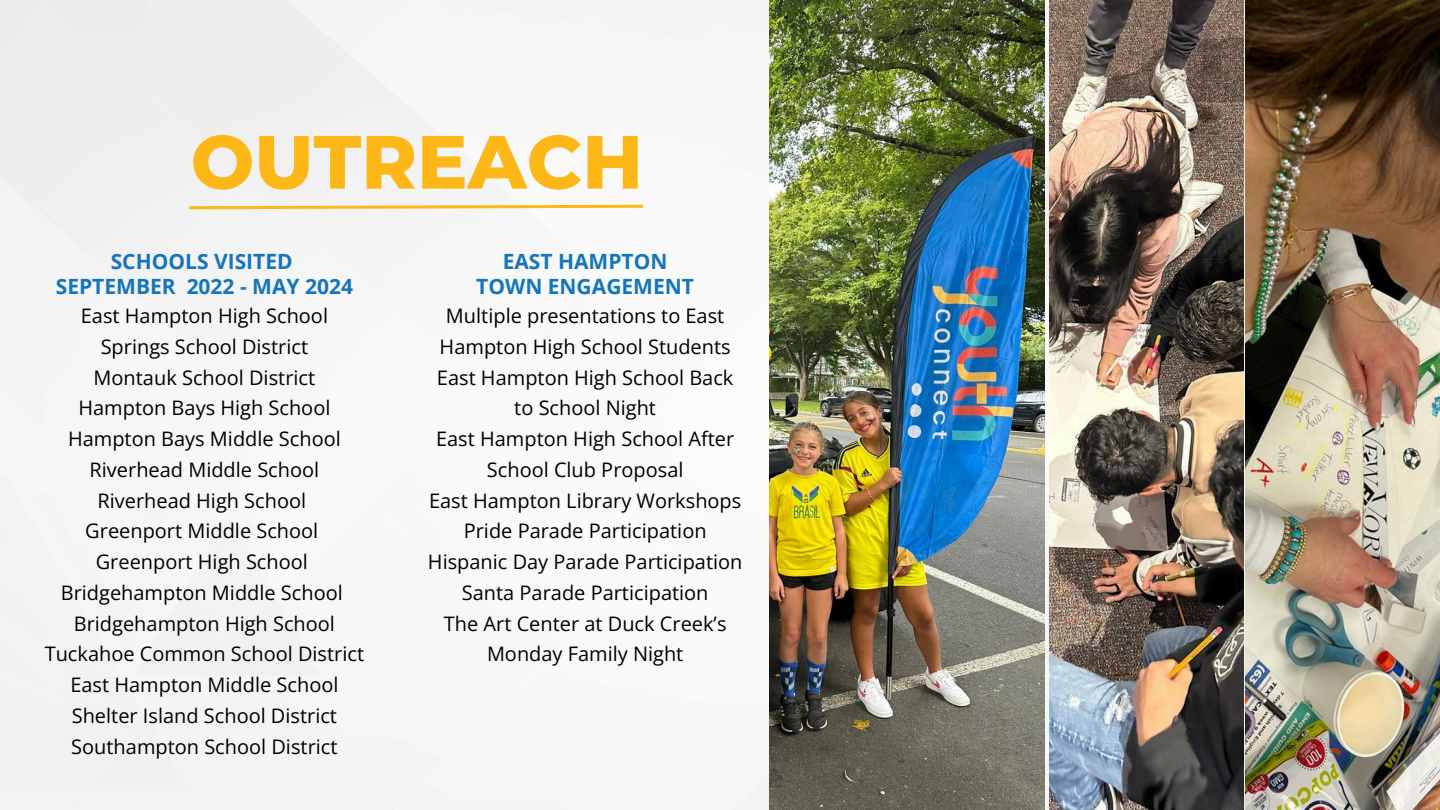
<style>
.page{position:relative;width:1440px;height:810px;background:#fff}
.page>*{position:absolute;margin:0;border:0;box-sizing:border-box;transform-origin:0 0}
.t1{font:800 75.3px "Montserrat";color:#fdb818}
.t2{font:700 21px/24.8px "Open Sans";color:#1575bb;text-align:center}
.t3{font:20px/30.8px "Open Sans";color:#000;text-align:center}
</style>
<div class="page">
<div style="left:0;top:0;width:1246px;height:810px;background:#f6f6f6"></div>
<img style="left:1246px;top:0;width:194px;height:810px">
<img style="left:1050px;top:0;width:194px;height:810px">
<img style="left:769px;top:0;width:276px;height:810px">
<svg style="left:186px;top:203px;width:460px;height:8px"></svg>
<p class="t1" style="left:191px;top:116px;width:454px">OUTREACH</p>
<p class="t2" style="left:56px;top:248px;width:299px">SCHOOLS VISITED<br>SEPTEMBER 2022 - MAY 2024</p>
<p class="t3" style="left:81px;top:300px;width:249px">East Hampton High School</p>
<p class="t3" style="left:101px;top:331px;width:209px">Springs School District</p>
<p class="t3" style="left:94px;top:361px;width:223px">Montauk School District</p>
<p class="t3" style="left:78px;top:392px;width:253px">Hampton Bays High School</p>
<p class="t3" style="left:68px;top:423px;width:274px">Hampton Bays Middle School</p>
<p class="t3" style="left:90px;top:454px;width:231px">Riverhead Middle School</p>
<p class="t3" style="left:97px;top:484px;width:210px">Riverhead High School</p>
<p class="t3" style="left:85px;top:515px;width:235px">Greenport Middle School</p>
<p class="t3" style="left:96px;top:546px;width:214px">Greenport High School</p>
<p class="t3" style="left:61px;top:577px;width:284px">Bridgehampton Middle School</p>
<p class="t3" style="left:74px;top:607px;width:263px">Bridgehampton High School</p>
<p class="t3" style="left:45px;top:638px;width:321px">Tuckahoe Common School District</p>
<h2 class="t3" style="left:70px;top:669px;width:270px">East Hampton Middle School</h2>
<p class="t3" style="left:72px;top:700px;width:267px">Shelter Island School District</p>
<p class="t3" style="left:71px;top:730px;width:268px">Southampton School District</p>
<p class="t2" style="left:476px;top:248px;width:219px">EAST HAMPTON<br>TOWN ENGAGEMENT</p>
<p class="t3" style="left:440px;top:300px;width:293px">Multiple presentations to East<br>Hampton High School Students</p>
<p class="t3" style="left:437px;top:361px;width:298px">East Hampton High School Back to School Night</p>
<p class="t3" style="left:436px;top:423px;width:300px">East Hampton High School After</p>
<p class="t3" style="left:487px;top:454px;width:198px">School Club Proposal</p>
<p class="t3" style="left:429px;top:484px;width:314px">East Hampton Library Workshops</p>
<p class="t3" style="left:464px;top:515px;width:244px">Pride Parade Participation</p>
<p class="t3" style="left:428px;top:546px;width:316px">Hispanic Day Parade Participation</p>
<p class="t3" style="left:462px;top:577px;width:248px">Santa Parade Participation</p>
<p class="t3" style="left:444px;top:607px;width:284px">The Art Center at Duck Creek’s<br>Monday Family Night</p>
</div>
